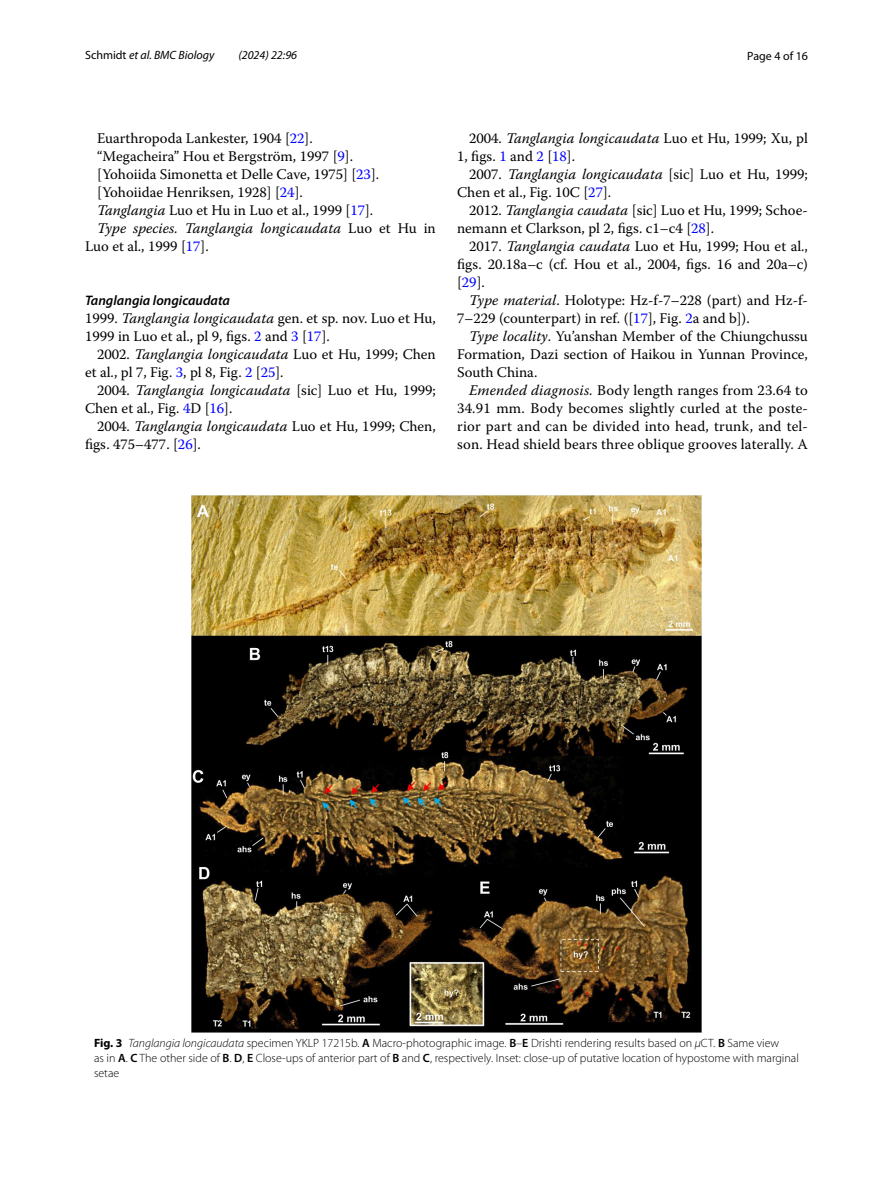
<style>
.page{position:relative;width:893px;height:1187px;background:#fff}
.page>*{position:absolute;margin:0;border:0;box-sizing:border-box;transform-origin:0 0}
.t1{font:14.7px/18px "Warnock Pro";color:#000}
.t2{font:italic 14.7px "Warnock Pro";color:#000}
.t3{font:italic 600 13.8px "Myriad Pro";color:#000}
.t4{font:300 12px/15px "Myriad Pro";color:#000}
.t5{font:italic 12px "Myriad Pro";color:#000}
.t6{font:12px "Myriad Pro";color:#000}
.s1{font-style:normal}
.s2{color:#00f}
.s3{font-style:italic}
.s4{font-weight:700}
.s5{font-weight:600}
</style>
<div class="page">
<img style="left:191px;top:495px;width:511px;height:537px">
<p class="t5" style="left:85px;top:48px;width:131px"><span class="s1">Schmidt</span> et al. BMC Biology</p>
<p class="t5" style="left:238px;top:48px;width:60px">(2024) 22:96</p>
<p class="t6" style="left:747px;top:48px;width:62px">Page 4 of 16</p>
<p class="t1" style="left:97px;top:128px;width:217px">Euarthropoda Lankester, 1904 [<span class="s2">22</span>].</p>
<p class="t1" style="left:97px;top:146px;width:257px">“Megacheira” Hou et Bergström, 1997 [<span class="s2">9</span>].</p>
<p class="t1" style="left:97px;top:164px;width:284px">[Yohoiida Simonetta et Delle Cave, 1975] [<span class="s2">23</span>].</p>
<p class="t1" style="left:97px;top:182px;width:207px">[Yohoiidae Henriksen, 1928] [<span class="s2">24</span>].</p>
<p class="t1" style="left:97px;top:200px;width:278px"><span class="s3">Tanglangia</span> Luo et Hu in Luo et al., 1999 [<span class="s2">17</span>].</p>
<p class="t2" style="left:97px;top:219px;width:340px">Type species. Tanglangia longicaudata <span class="s1">Luo et Hu in</span></p>
<p class="t1" style="left:85px;top:236px;width:125px">Luo et al., 1999 [<span class="s2">17</span>].</p>
<p class="t3" style="left:85px;top:291px;width:147px">Tanglangia longicaudata</p>
<p class="t1" style="left:85px;top:308px;width:352px">1999. <span class="s3">Tanglangia longicaudata</span> gen. et sp. nov. Luo et Hu,<br>1999 in Luo et al., pl 9, figs. <span class="s2">2</span> and <span class="s2">3</span> [<span class="s2">17</span>].</p>
<p class="t1" style="left:85px;top:344px;width:352px;text-indent:12px">2002. <span class="s3">Tanglangia longicaudata</span> Luo et Hu, 1999; Chen et al., pl 7, Fig. <span class="s2">3</span>, pl 8, Fig. <span class="s2">2</span> [<span class="s2">25</span>].</p>
<p class="t1" style="left:85px;top:380px;width:352px;text-indent:12px">2004. <span class="s3">Tanglangia longicaudata</span> [sic] Luo et Hu, 1999;<br>Chen et al., Fig. <span class="s2">4</span>D [<span class="s2">16</span>].</p>
<p class="t1" style="left:85px;top:416px;width:352px;text-indent:12px">2004. <span class="s3">Tanglangia longicaudata</span> Luo et Hu, 1999; Chen, figs. 475–477. [<span class="s2">26</span>].</p>
<p class="t1" style="left:457px;top:128px;width:352px;text-indent:12px">2004. <span class="s3">Tanglangia longicaudata</span> Luo et Hu, 1999; Xu, pl<br>1, figs. <span class="s2">1</span> and <span class="s2">2</span> [<span class="s2">18</span>].</p>
<p class="t1" style="left:457px;top:164px;width:352px;text-indent:12px">2007. <span class="s3">Tanglangia longicaudata</span> [sic] Luo et Hu, 1999;<br>Chen et al., Fig. 10C [<span class="s2">27</span>].</p>
<p class="t1" style="left:457px;top:200px;width:352px;text-indent:12px">2012. <span class="s3">Tanglangia caudata</span> [sic] Luo et Hu, 1999; Schoe&shy;nemann et Clarkson, pl 2, figs. c1–c4 [<span class="s2">28</span>].</p>
<p class="t1" style="left:457px;top:236px;width:352px;text-align:justify;text-indent:12px">2017. <span class="s3">Tanglangia caudata</span> Luo et Hu, 1999; Hou et al., figs. 20.18a–c (cf. Hou et al., 2004, figs. 16 and 20a–c) [<span class="s2">29</span>].</p>
<p class="t1" style="left:457px;top:290px;width:352px;text-indent:12px"><span class="s3">Type material</span>. Holotype: Hz-f-7–228 (part) and Hz-f-<br>7–229 (counterpart) in ref. ([<span class="s2">17</span>], Fig. <span class="s2">2</span>a and b]).</p>
<p class="t1" style="left:457px;top:326px;width:352px;text-align:justify;text-indent:12px"><span class="s3">Type locality</span>. Yu’anshan Member of the Chiungchussu Formation, Dazi section of Haikou in Yunnan Province, South China.</p>
<p class="t1" style="left:457px;top:380px;width:352px;text-align:justify;text-indent:12px"><span class="s3">Emended diagnosis.</span> Body length ranges from 23.64 to 34.91 mm. Body becomes slightly curled at the poste&shy;rior part and can be divided into head, trunk, and tel&shy;son. Head shield bears three oblique grooves laterally. A</p>
<p class="t4" style="left:94px;top:1035px;width:706px"><span class="s4">Fig. 3</span> <span class="s3">Tanglangia longicaudata</span> specimen YKLP 17215b. <span class="s5">A</span> Macro-photographic image. <span class="s5">B</span>–<span class="s5">E</span> Drishti rendering results based on <span class="s3">μ</span>CT. <span class="s5">B</span> Same view<br>as in <span class="s5">A</span>. <span class="s5">C</span> The other side of <span class="s5">B</span>. <span class="s5">D</span>, <span class="s5">E</span> Close-ups of anterior part of <span class="s5">B</span> and <span class="s5">C</span>, respectively. Inset: close-up of putative location of hypostome with marginal setae</p>
</div>
